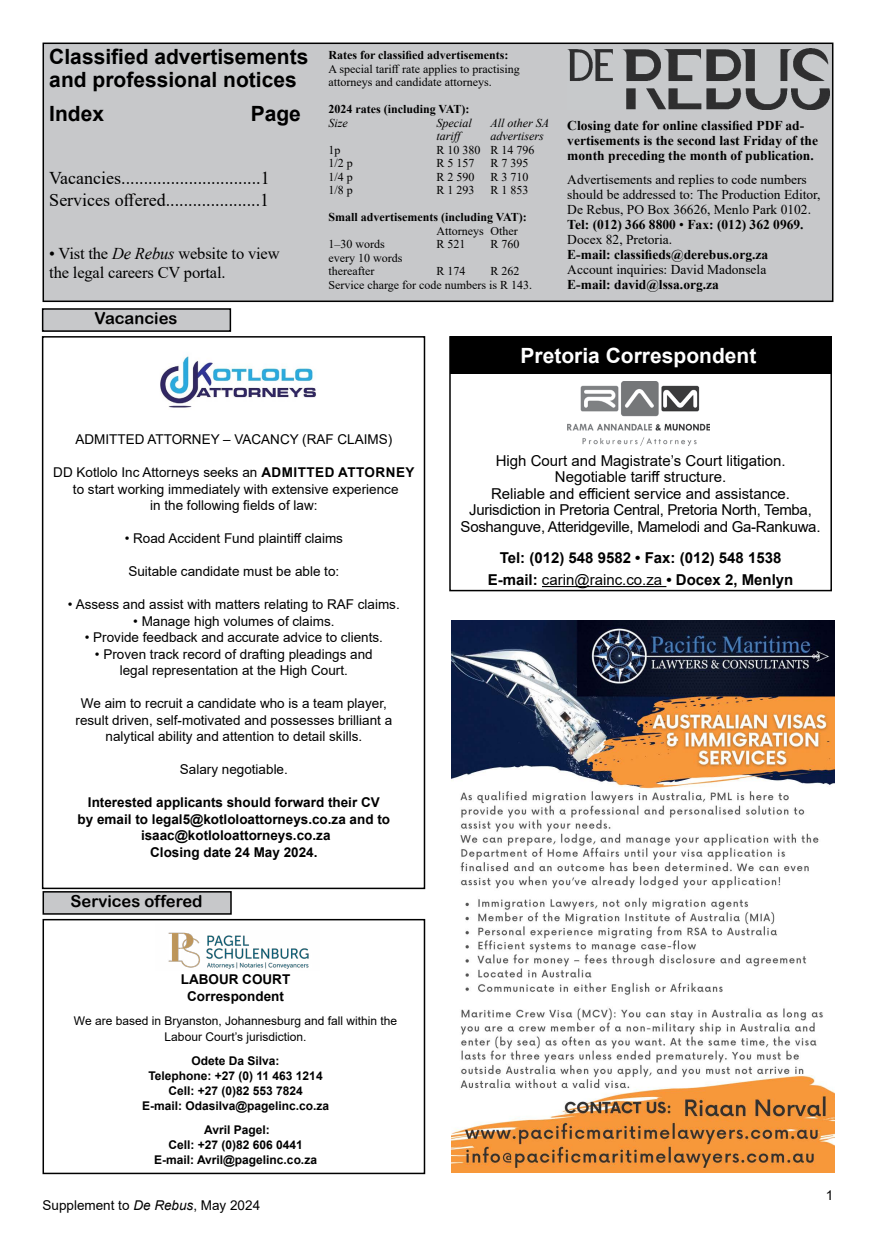
<style>
.page{position:relative;width:876px;height:1238px;background:#fff}
.page>*{position:absolute;margin:0;border:0;box-sizing:border-box;transform-origin:0 0}
.t1{font:700 21px/22.5px "Arial";color:#000}
.t2{font:700 21px "Arial";color:#fff}
.t3{font:18px/22.5px "Times New Roman";color:#000}
.t4{font:16.5px/19.5px "Times New Roman";letter-spacing:-.01em;color:#000}
.t5{font:16.5px "Arial Rounded MT Bold";color:#000}
.t6{font:15px/16.5px "Arial";color:#000;text-align:center}
.t7{font:700 15px/21.6px "Arial";color:#000;text-align:center}
.t8{font:13.5px/16.5px "Arial";color:#000;text-align:center}
.t9{font:13.5px/15px "Times New Roman";color:#000}
.t10{font:700 13.5px/15px "Times New Roman";color:#000}
.t11{font:700 13.5px/16.5px "Arial";color:#000;text-align:center}
.t12{font:12px/13.5px "Times New Roman";color:#000}
.t13{font:700 12px/15px "Arial";color:#000;text-align:center}
.t14{font:700 12px "Times New Roman";color:#000}
.t15{font:12px/16.5px "Arial";color:#000;text-align:center}
.t16{font:italic 12px "Times New Roman";color:#000}
.s1{font-style:italic}
.s2{font-weight:700}
.s3{font-weight:400}
</style>
<div class="page">
<div style="left:43px;top:43px;width:790px;height:259px;background:#c7c8ca;border:2px solid #000"></div>
<img style="left:567px;top:49px;width:262px;height:60px">
<img style="left:452px;top:620px;width:382px;height:552px">
<div style="left:43px;top:918px;width:382px;height:256px;border:2px solid #000"></div>
<img style="left:168px;top:932px;width:141px;height:37px">
<div style="left:43px;top:309px;width:187px;height:22px;background:#c7c8ca"></div>
<div style="left:42px;top:308px;width:189px;height:24px;border:2px solid #000"></div>
<img style="left:160px;top:356px;width:156px;height:52px">
<div style="left:42px;top:336px;width:383px;height:553px;border:2px solid #000"></div>
<div style="left:450px;top:337px;width:381px;height:37px;background:#000"></div>
<div style="left:449px;top:336px;width:383px;height:255px;border:2px solid #000"></div>
<hr style="left:542px;top:586px;width:124px;height:1px;background:#000">
<img style="left:567px;top:381px;width:142px;height:64px">
<div style="left:43px;top:891px;width:188px;height:22px;background:#c7c8ca"></div>
<div style="left:43px;top:891px;width:189px;height:23px;border:2px solid #000"></div>
<h1 class="t1" style="left:49px;top:46px;width:261px">Classified advertisements and professional notices</h1>
<h1 class="t1" style="left:49px;top:102px;width:56px">Index</h1>
<h1 class="t1" style="left:251px;top:102px;width:52px">Page</h1>
<h2 class="t3" style="left:49px;top:166px;width:222px">Vacancies...............................1<br>Services offered.....................1</h2>
<p class="t4" style="left:49px;top:243px;width:232px">• Vist the <span class="s1">De Rebus</span> website to view the legal careers CV portal.</p>
<p class="t5" style="left:95px;top:308px;width:84px">Vacancies</p>
<p class="t14" style="left:328px;top:47px;width:182px">Rates for classified advertisements:</p>
<p class="t12" style="left:328px;top:62px;width:193px">A special tariff rate applies to practising attorneys and candidate attorneys.</p>
<p class="t14" style="left:328px;top:101px;width:143px">2024 rates (including VAT):</p>
<p class="t16" style="left:328px;top:115px;width:21px">Size</p>
<p class="t16" style="left:436px;top:115px;width:37px">Special</p>
<p class="t16" style="left:490px;top:115px;width:60px">All other SA</p>
<p class="t16" style="left:436px;top:128px;width:30px">tariff</p>
<p class="t16" style="left:490px;top:128px;width:55px">advertisers</p>
<p class="t12" style="left:328px;top:143px;width:13px">1p</p>
<p class="t12" style="left:436px;top:143px;width:100px">R 10 380 R 14 796</p>
<p class="t12" style="left:328px;top:156px;width:26px">1/2 p</p>
<p class="t12" style="left:436px;top:156px;width:40px">R 5 157</p>
<p class="t12" style="left:490px;top:156px;width:40px">R 7 395</p>
<p class="t12" style="left:328px;top:170px;width:26px">1/4 p</p>
<p class="t12" style="left:436px;top:170px;width:40px">R 2 590</p>
<p class="t12" style="left:490px;top:170px;width:40px">R 3 710</p>
<p class="t12" style="left:328px;top:183px;width:26px">1/8 p</p>
<p class="t12" style="left:436px;top:183px;width:40px">R 1 293</p>
<p class="t12" style="left:490px;top:183px;width:40px">R 1 853</p>
<p class="t14" style="left:328px;top:209px;width:200px">Small advertisements (including VAT):</p>
<p class="t12" style="left:436px;top:224px;width:83px">Attorneys Other</p>
<p class="t12" style="left:328px;top:237px;width:58px">1–30 words</p>
<p class="t12" style="left:436px;top:237px;width:31px">R 521</p>
<p class="t12" style="left:490px;top:237px;width:31px">R 760</p>
<p class="t12" style="left:328px;top:251px;width:75px">every 10 words thereafter</p>
<p class="t12" style="left:328px;top:264px;width:205px;text-indent:162px">R 262<br>Service charge for code numbers is R 143.</p>
<p class="t12" style="left:436px;top:264px;width:31px">R 174</p>
<p class="t10" style="left:567px;top:117px;width:252px">Closing date for online classified PDF ad&shy;vertisements is the second last Friday of the month preceding the month of publication.</p>
<p class="t9" style="left:567px;top:171px;width:255px">Advertisements and replies to code numbers should be addressed to: The Production Editor, De Rebus, PO Box 36626, Menlo Park 0102.<br><span class="s2">Tel: (012) 366 8800</span> • <span class="s2">Fax: (012) 362 0969.<br></span>Docex 82, Pretoria.</p>
<p class="t10" style="left:567px;top:246px;width:202px">E-mail: classifieds@derebus.org.za</p>
<p class="t9" style="left:567px;top:261px;width:201px">Account inquiries: David Madonsela</p>
<p class="t10" style="left:567px;top:276px;width:153px">E-mail: david@lssa.org.za</p>
<h1 class="t2" style="left:521px;top:340px;width:237px">Pretoria Correspondent</h1>
<p class="t8" style="left:75px;top:431px;width:318px">ADMITTED ATTORNEY – VACANCY (RAF CLAIMS)</p>
<p class="t8" style="left:53px;top:464px;width:363px">DD Kotlolo Inc Attorneys seeks an <span class="s2">ADMITTED ATTORNEY </span>to start working immediately with extensive experience<br>in the following fields of law:</p>
<p class="t8" style="left:125px;top:530px;width:220px">• Road Accident Fund plaintiff claims</p>
<p class="t8" style="left:128px;top:563px;width:212px">Suitable candidate must be able to:</p>
<p class="t8" style="left:68px;top:596px;width:333px">• Assess and assist with matters relating to RAF claims.</p>
<p class="t8" style="left:133px;top:612px;width:203px">• Manage high volumes of claims.</p>
<p class="t8" style="left:85px;top:629px;width:300px">• Provide feedback and accurate advice to clients.</p>
<p class="t8" style="left:95px;top:645px;width:279px">• Proven track record of drafting pleadings and legal representation at the High Court.</p>
<p class="t8" style="left:76px;top:695px;width:318px">We aim to recruit a candidate who is a team player, result driven, self-motivated and possesses brilliant a nalytical ability and attention to detail skills.</p>
<p class="t8" style="left:180px;top:761px;width:110px">Salary negotiable.</p>
<p class="t11" style="left:78px;top:794px;width:314px">Interested applicants should forward their CV<br>by email to legal5@kotloloattorneys.co.za and to isaac@kotloloattorneys.co.za<br>Closing date 24 May 2024.</p>
<p class="t5" style="left:71px;top:891px;width:133px">Services offered</p>
<p class="t11" style="left:181px;top:971px;width:111px">LABOUR COURT<br>Correspondent</p>
<p class="t15" style="left:74px;top:1011px;width:325px">We are based in Bryanston, Johannesburg and fall within the<br>Labour Court’s jurisdiction.</p>
<p class="t13" style="left:142px;top:1053px;width:189px">Odete Da Silva:<br>Telephone: +27 (0) 11 463 1214<br>Cell: +27 (0)82 553 7824<br>E-mail: Odasilva@pagelinc.co.za</p>
<p class="t13" style="left:154px;top:1122px;width:164px">Avril Pagel:<br>Cell: +27 (0)82 606 0441<br>E-mail: Avril@pagelinc.co.za</p>
<p class="t8" style="left:43px;top:1196px;width:219px">Supplement to <span class="s1">De Rebus</span>, May 2024</p>
<p class="t6" style="left:461px;top:452px;width:361px">High Court and Magistrate’s Court litigation.<br>Negotiable tariff structure.<br>Reliable and efficient service and assistance.<br>Jurisdiction in Pretoria Central, Pretoria North, Temba, Soshanguve, Atteridgeville, Mamelodi and Ga-Rankuwa.</p>
<p class="t7" style="left:488px;top:547px;width:307px">Tel: (012) 548 9582 • Fax: (012) 548 1538<br>E-mail: <span class="s3">carin@rainc.co.za</span> • Docex 2, Menlyn</p>
<p class="t8" style="left:826px;top:1186px;width:9px">1</p>
</div>
